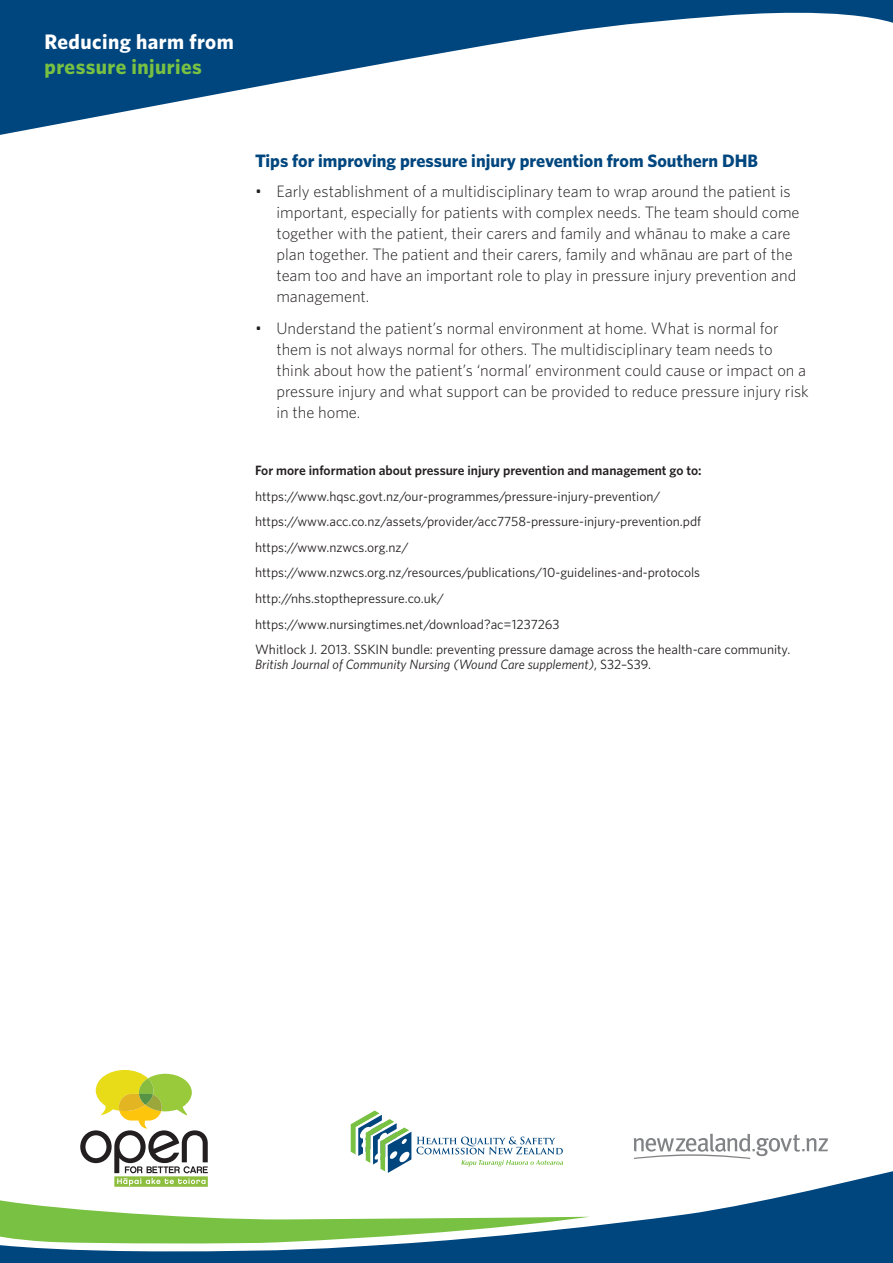
<style>
.page{position:relative;width:893px;height:1263px;background:#fff}
.page>*{position:absolute;margin:0;border:0;box-sizing:border-box;transform-origin:0 0}
.t1{font:700 21px "Whitney";letter-spacing:.02em;color:#fff}
.t2{font:700 21px "Whitney";letter-spacing:.02em;color:#79c142}
.t3{font:700 18px "Whitney";color:#00467e}
.t4{font:300 16.5px/21px "Whitney";color:#231f20}
.t5{font:13.5px/25.7px "Whitney";color:#231f20}
.t6{font:600 13.5px "Whitney";color:#231f20}
.t7{font:italic 13.5px "Whitney";color:#231f20}
.s1{font-style:normal}
</style>
<div class="page">
<svg style="left:0;top:0;width:893px;height:135px"></svg>
<svg style="left:0;top:1171px;width:893px;height:92px;fill:#00467e"></svg>
<svg style="left:0;top:1195px;width:589px;height:49px"></svg>
<svg style="left:351px;top:1110px;width:212px;height:63px"></svg>
<svg style="left:634px;top:1133px;width:194px;height:26px"></svg>
<svg style="left:80px;top:1070px;width:128px;height:117px"></svg>
<p class="t1" style="left:45px;top:27px;width:191px">Reducing harm from</p>
<p class="t2" style="left:45px;top:53px;width:159px">pressure injuries</p>
<p class="t3" style="left:255px;top:149px;width:504px">Tips for improving pressure injury prevention from Southern DHB</p>
<p class="t4" style="left:276px;top:180px;width:525px;text-indent:-21px">• Early establishment of a multidisciplinary team to wrap around the patient is important, especially for patients with complex needs. The team should come together with the patient, their carers and family and whānau to make a care plan together. The patient and their carers, family and whānau are part of the team too and have an important role to play in pressure injury prevention and management.</p>
<p class="t4" style="left:276px;top:317px;width:534px;text-indent:-21px">• Understand the patient’s normal environment at home. What is normal for them is not always normal for others. The multidisciplinary team needs to think about how the patient’s ‘normal’ environment could cause or impact on a pressure injury and what support can be provided to reduce pressure injury risk in the home.</p>
<p class="t6" style="left:255px;top:461px;width:448px">For more information about pressure injury prevention and management go to:</p>
<p class="t5" style="left:255px;top:483px;width:537px">https://www.hqsc.govt.nz/our-programmes/pressure-injury-prevention/ https://www.acc.co.nz/assets/provider/acc7758-pressure-injury-prevention.pdf https://www.nzwcs.org.nz/ https://www.nzwcs.org.nz/resources/publications/10-guidelines-and-protocols http://nhs.stopthepressure.co.uk/<br>https://www.nursingtimes.net/download?ac=1237263<br>Whitlock J. 2013. SSKIN bundle: preventing pressure damage across the health-care community.</p>
<p class="t7" style="left:255px;top:656px;width:397px">British Journal of Community Nursing (Wound Care supplement)<span class="s1">, S32–S39.</span></p>
</div>
